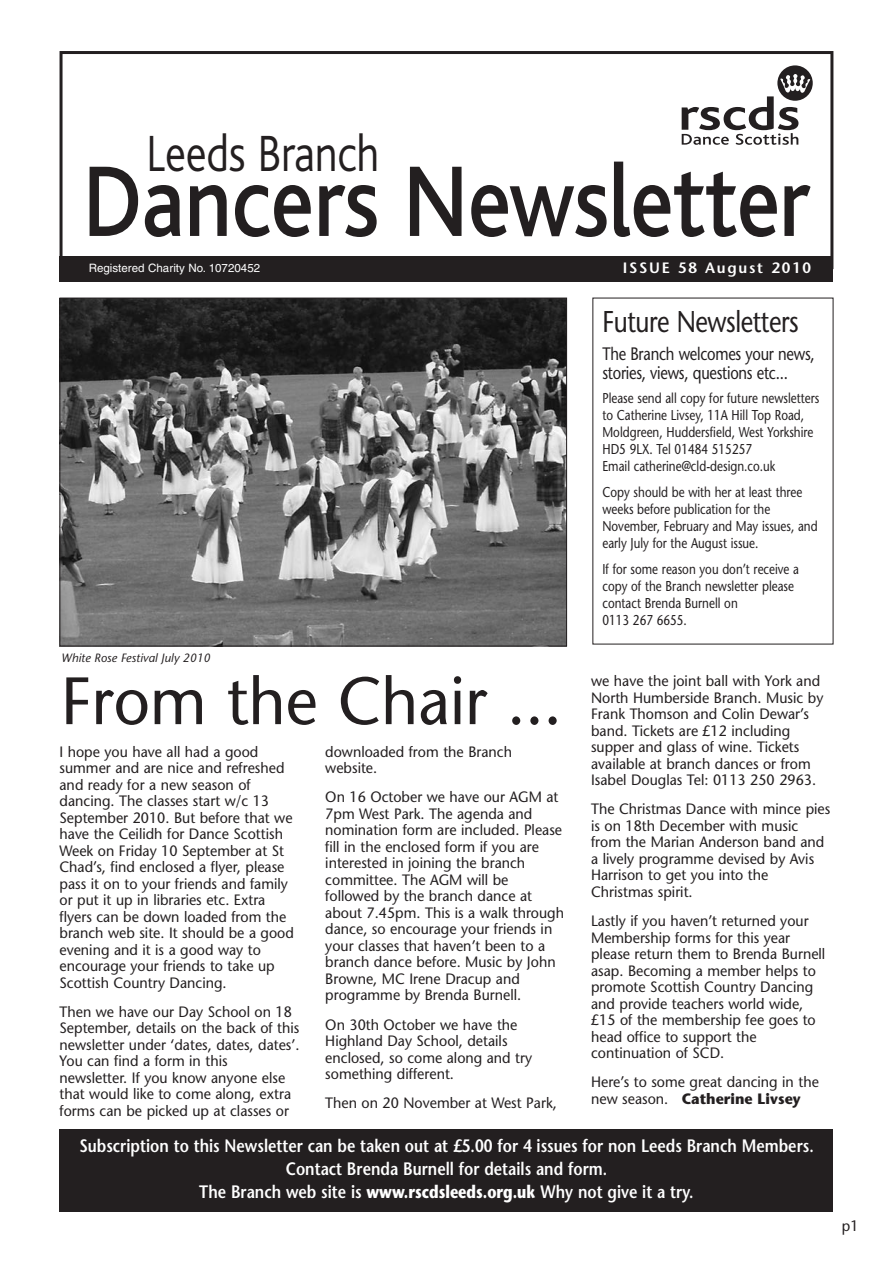
<style>
.page{position:relative;width:893px;height:1263px;background:#fff}
.page>*{position:absolute;margin:0;border:0;box-sizing:border-box;transform-origin:0 0}
.t1{font:500 105px "Bliss";letter-spacing:-.01em;color:#231f20;scale:.85 1}
.t2{font:66.75px "Stone Sans";color:#231f20;scale:.95 1}
.t3{font:300 53.25px "Bliss";letter-spacing:-.005em;color:#231f20;scale:.85 1}
.t4{font:30px "Stone Sans";letter-spacing:-.015em;color:#231f20;scale:.82 1}
.t5{font:600 18px/23.2px "Stone Sans";color:#fff;text-align:center;scale:.85 1}
.t6{font:18px/19.5px "Stone Sans";letter-spacing:-.015em;color:#231f20;scale:.82 1}
.t7{font:15px/16.5px "Stone Sans";color:#231f20;scale:.95 1}
.t8{font:600 15px "Stone Sans";letter-spacing:.115em;color:#fff}
.t9{font:14.25px/17.1px "Stone Sans";color:#231f20;scale:.82 1}
.t10{font:italic 12px "Stone Sans";color:#231f20}
.t11{font:11.55px "Helvetica";color:#fff}
.s1{font-weight:700}
</style>
<div class="page">
<div style="left:60px;top:51px;width:773px;height:218px;border:3px solid #231f20"></div>
<div style="left:777px;top:65px;width:36px;height:36px;background:#231f20;border-radius:50%"></div>
<svg style="left:682px;top:74px;width:128px;height:71px"></svg>
<div style="left:60px;top:1129px;width:773px;height:83px;background:#231f20"></div>
<img style="left:62px;top:300px;width:503px;height:344px">
<div style="left:60px;top:256px;width:773px;height:26px;background:#231f20"></div>
<h3 class="t3" style="left:146px;top:136px;width:276px">Leeds Branch</h3>
<h1 class="t1" style="left:83px;top:167px;width:857px">Dancers Newsletter</h1>
<p class="t11" style="left:89px;top:264px;width:173px">Registered Charity No. 10720452</p>
<p class="t8" style="left:623px;top:262px;width:190px">ISSUE 58 August 2010</p>
<p class="t10" style="left:61px;top:653px;width:151px">White Rose Festival July 2010</p>
<h2 class="t2" style="left:61px;top:675px;width:529px">From the Chair ...</h2>
<p class="t7" style="left:60px;top:745px;width:248px">I hope you have all had a good summer and are nice and refreshed and ready for a new season of dancing. The classes start w/c 13<br>September 2010. But before that we have the Ceilidh for Dance Scottish<br>Week on Friday 10 September at St<br>Chad’s, find enclosed a flyer, please pass it on to your friends and family or put it up in libraries etc. Extra flyers can be down loaded from the branch web site. It should be a good evening and it is a good way to encourage your friends to take up<br>Scottish Country Dancing.</p>
<p class="t7" style="left:60px;top:1005px;width:254px">Then we have our Day School on 18<br>September, details on the back of this newsletter under ‘dates, dates, dates’.<br>You can find a form in this<br>newsletter. If you know anyone else that would like to come along, extra forms can be picked up at classes or</p>
<p class="t7" style="left:325px;top:745px;width:198px">downloaded from the Branch website.</p>
<p class="t7" style="left:325px;top:790px;width:253px">On 16 October we have our AGM at<br>7pm West Park. The agenda and nomination form are included. Please fill in the enclosed form if you are interested in joining the branch committee. The AGM will be followed by the branch dance at about 7.45pm. This is a walk through dance, so encourage your friends in your classes that haven’t been to a branch dance before. Music by John<br>Browne, MC Irene Dracup and programme by Brenda Burnell.</p>
<p class="t7" style="left:325px;top:1018px;width:219px">On 30th October we have the<br>Highland Day School, details enclosed, so come along and try something different.</p>
<p class="t7" style="left:325px;top:1096px;width:245px">Then on 20 November at West Park,</p>
<h3 class="t4" style="left:602px;top:310px;width:241px">Future Newsletters</h3>
<p class="t6" style="left:602px;top:346px;width:260px">The Branch welcomes your news, stories, views, questions etc...</p>
<p class="t9" style="left:602px;top:391px;width:266px">Please send all copy for future newsletters to Catherine Livsey, 11A Hill Top Road, Moldgreen, Huddersfield, West Yorkshire HD5 9LX. Tel 01484 515257<br>Email catherine@cld-design.co.uk</p>
<p class="t9" style="left:602px;top:485px;width:264px">Copy should be with her at least three weeks before publication for the November, February and May issues, and early July for the August issue.</p>
<p class="t9" style="left:602px;top:562px;width:241px">If for some reason you don’t receive a copy of the Branch newsletter please contact Brenda Burnell on<br>0113 267 6655.</p>
<p class="t7" style="left:591px;top:674px;width:246px">we have the joint ball with York and North Humberside Branch. Music by Frank Thomson and Colin Dewar’s band. Tickets are £12 including supper and glass of wine. Tickets available at branch dances or from Isabel Douglas Tel: 0113 250 2963.</p>
<p class="t7" style="left:591px;top:802px;width:253px">The Christmas Dance with mince pies is on 18th December with music from the Marian Anderson band and a lively programme devised by Avis<br>Harrison to get you into the<br>Christmas spirit.</p>
<p class="t7" style="left:591px;top:914px;width:248px">Lastly if you haven’t returned your<br>Membership forms for this year please return them to Brenda Burnell asap. Becoming a member helps to promote Scottish Country Dancing and provide teachers world wide, £15 of the membership fee goes to head office to support the continuation of SCD.</p>
<p class="t7" style="left:591px;top:1075px;width:241px">Here’s to some great dancing in the new season. <span class="s1">Catherine Livsey</span></p>
<p class="t5" style="left:79px;top:1136px;width:865px">Subscription to this Newsletter can be taken out at £5.00 for 4 issues for non Leeds Branch Members.<br>Contact Brenda Burnell for details and form.<br>The Branch web site is <span class="s1">www.rscdsleeds.org.uk</span> Why not give it a try.</p>
<p class="t7" style="left:842px;top:1219px;width:19px">p1</p>
</div>
